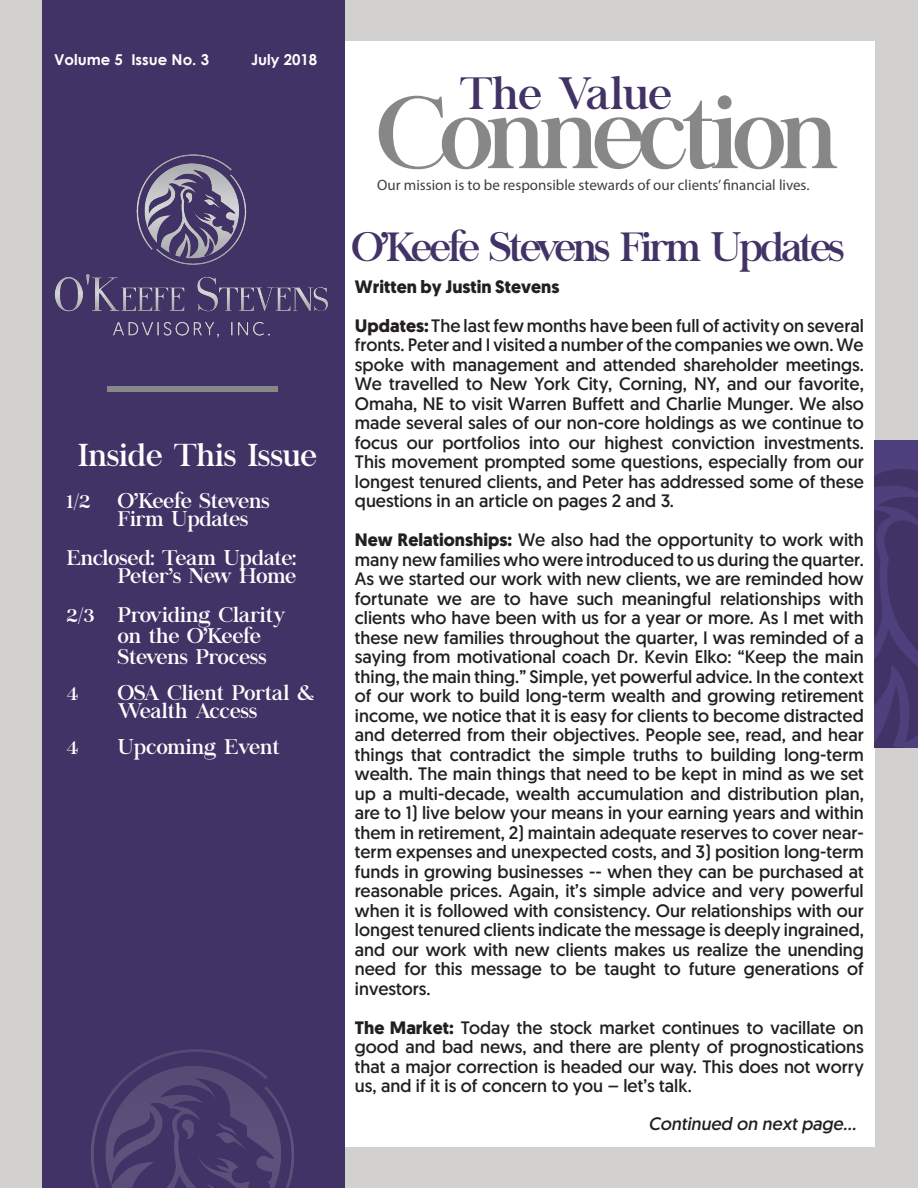
<style>
.page{position:relative;width:918px;height:1188px;background:#d3d1d0}
.page>*{position:absolute;margin:0;border:0;box-sizing:border-box;transform-origin:0 0}
.HEADING{font:100.5px "Chapaza";letter-spacing:-.06em;color:#888787}
.SUBTITLE{font:45px "Chapaza";color:#423367}
.t1{font:40.5px "Chapaza";letter-spacing:-.06em;color:#423367}
.t2{font:31.5px "Chapaza";color:#fff}
.PARAGRAPH{font:21px/21px "Chapaza";color:#fff}
.PARAGRAPH-2{font:18px/19.5px "Geomanist";color:#231f20;text-align:justify}
.PARAGRAPH-3{font:700 18px "Geomanist";color:#231f20}
.t3{font:italic 18px "Geomanist";color:#231f20}
.t4{font:15px "Myriad Pro";color:#3e3e3f}
.t5{font:700 15px "Century Gothic";color:#fff}
.s1{font-weight:700}
</style>
<div class="page">
<div style="left:43px;top:41px;width:832px;height:1106px;background:#fff"></div>
<div style="left:42px;top:0;width:302px;height:1188px;background:#423367"></div>
<img style="left:54px;top:154px;width:274px;height:184px">
<img style="left:91px;top:1049px;width:203px;height:139px">
<svg style="left:875px;top:440px;width:43px;height:307px"></svg>
<div style="left:108px;top:386px;width:170px;height:6px;background:#888787"></div>
<p class="t5" style="left:54px;top:48px;width:157px">Volume 5 Issue No. 3</p>
<p class="t5" style="left:251px;top:48px;width:68px">July 2018</p>
<p class="t2" style="left:78px;top:437px;width:240px">Inside This Issue</p>
<p class="PARAGRAPH" style="left:67px;top:491px;width:25px">1/2</p>
<p class="PARAGRAPH" style="left:118px;top:492px;width:153px;line-height:18px">O’Keefe Stevens<br>Firm Updates</p>
<p class="PARAGRAPH" style="left:67px;top:548px;width:230px">Enclosed: Team Update:</p>
<p class="PARAGRAPH" style="left:118px;top:566px;width:180px">Peter’s New Home</p>
<p class="PARAGRAPH" style="left:118px;top:605px;width:169px;text-indent:-51px">2/3 Providing Clarity on the O’Keefe<br>Stevens Process</p>
<p class="PARAGRAPH" style="left:67px;top:683px;width:13px">4</p>
<p class="PARAGRAPH" style="left:118px;top:683px;width:198px">OSA Client Portal &amp;</p>
<p class="PARAGRAPH" style="left:118px;top:701px;width:141px">Wealth Access</p>
<p class="PARAGRAPH" style="left:67px;top:737px;width:13px">4</p>
<p class="PARAGRAPH" style="left:118px;top:737px;width:163px">Upcoming Event</p>
<p class="SUBTITLE" style="left:460px;top:67px;width:213px">The Value</p>
<p class="HEADING" style="left:377px;top:75px;width:463px">Connection</p>
<p class="t4" style="left:377px;top:176px;width:434px">Our mission is to be responsible stewards of our clients’ financial lives.</p>
<p class="t1" style="left:352px;top:223px;width:494px">O’Keefe Stevens Firm Updates</p>
<p class="PARAGRAPH-3" style="left:355px;top:274px;width:206px">Written by Justin Stevens</p>
<p class="PARAGRAPH-2" style="left:355px;top:315px;width:511px"><span class="s1">Updates:</span> The last few months have been full of activity on several fronts. Peter and I visited a number of the companies we own. We spoke with management and attended shareholder meetings.<br>We travelled to New York City, Corning, NY, and our favorite, Omaha, NE to visit Warren Buffett and Charlie Munger. We also made several sales of our non-core holdings as we continue to focus our portfolios into our highest conviction investments.<br>This movement prompted some questions, especially from our longest tenured clients, and Peter has addressed some of these questions in an article on pages 2 and 3.</p>
<p class="PARAGRAPH-2" style="left:355px;top:530px;width:511px"><span class="s1">New Relationships:</span> We also had the opportunity to work with many new families who were introduced to us during the quarter.<br>As we started our work with new clients, we are reminded how fortunate we are to have such meaningful relationships with clients who have been with us for a year or more. As I met with these new families throughout the quarter, I was reminded of a saying from motivational coach Dr. Kevin Elko: “Keep the main thing, the main thing.” Simple, yet powerful advice. In the context of our work to build long-term wealth and growing retirement income, we notice that it is easy for clients to become distracted and deterred from their objectives. People see, read, and hear things that contradict the simple truths to building long-term wealth. The main things that need to be kept in mind as we set up a multi-decade, wealth accumulation and distribution plan, are to 1) live below your means in your earning years and within them in retirement, 2) maintain adequate reserves to cover near&shy;term expenses and unexpected costs, and 3) position long-term funds in growing businesses -- when they can be purchased at reasonable prices. Again, it’s simple advice and very powerful when it is followed with consistency. Our relationships with our longest tenured clients indicate the message is deeply ingrained, and our work with new clients makes us realize the unending need for this message to be taught to future generations of investors.</p>
<p class="PARAGRAPH-2" style="left:355px;top:1017px;width:511px"><span class="s1">The Market:</span> Today the stock market continues to vacillate on good and bad news, and there are plenty of prognostications that a major correction is headed our way. This does not worry us, and if it is of concern to you – let’s talk.</p>
<p class="t3" style="left:648px;top:1113px;width:209px">Continued on next page...</p>
</div>
